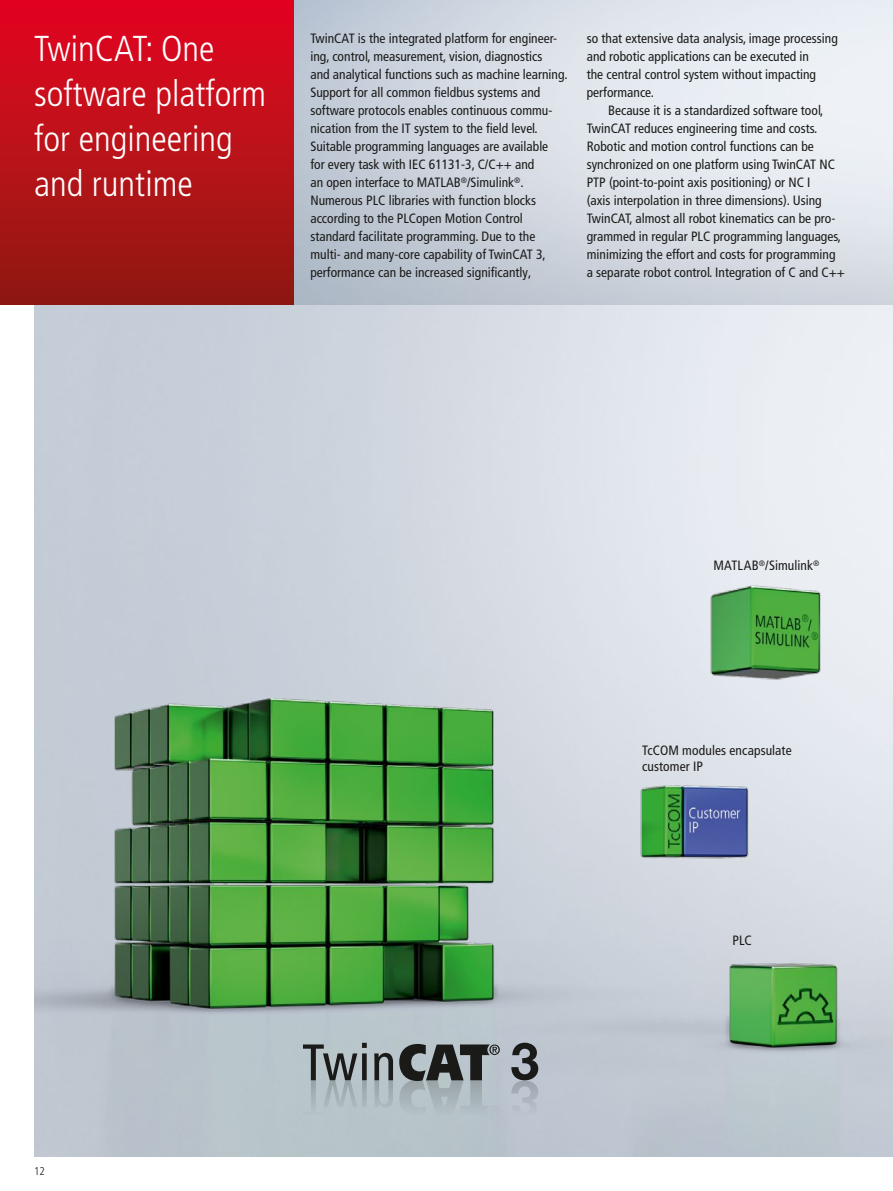
<style>
.page{position:relative;width:893px;height:1191px;background:#fff}
.page>*{position:absolute;margin:0;border:0;box-sizing:border-box;transform-origin:0 0}
.t1{font:300 condensed 36px/45px "Frutiger LT Pro";color:#fff}
.t2{font:condensed 13.5px/18px "Frutiger LT Pro";color:#1a1a18}
.t3{font:300 condensed 11.25px "Frutiger LT Pro";color:#1a1a18}
</style>
<div class="page">
<img style="left:293px;top:0;width:600px;height:288px">
<img style="left:34px;top:288px;width:859px;height:869px">
<svg style="left:399px;top:1044px;width:101px;height:72px;background:#868e92"></svg>
<svg style="left:303px;top:1042px;width:64px;height:76px;background:#9aa5a9"></svg>
<svg style="left:374px;top:1053px;width:19px;height:54px"></svg>
<svg style="left:511px;top:1042px;width:27px;height:76px;background:#8e949b"></svg>
<div style="left:0;top:0;width:293px;height:304px;background:linear-gradient(to bottom,#e50520,#8f1a12)"></div>
<h1 class="t1" style="left:34px;top:26px;width:234px">TwinCAT: One software platform for engineering and runtime</h1>
<p class="t2" style="left:310px;top:29px;width:259px">TwinCAT is the integrated platform for engineer&shy;ing, control, measurement, vision, diagnostics<br>and analytical functions such as machine learning.<br>Support for all common fieldbus systems and software protocols enables continuous commu&shy;nication from the IT system to the field level.<br>Suitable programming languages are available<br>for every task with IEC 61131-3, C/C++ and<br>an open interface to MATLAB<sup>®</sup>/Simulink<sup>®</sup>.<br>Numerous PLC libraries with function blocks according to the PLCopen Motion Control standard facilitate programming. Due to the multi- and many-core capability of TwinCAT 3, performance can be increased significantly,</p>
<p class="t2" style="left:587px;top:29px;width:253px">so that extensive data analysis, image processing and robotic applications can be executed in<br>the central control system without impacting performance.</p>
<p class="t2" style="left:587px;top:101px;width:260px;text-indent:21px">Because it is a standardized software tool, TwinCAT reduces engineering time and costs.<br>Robotic and motion control functions can be synchronized on one platform using TwinCAT NC PTP (point-to-point axis positioning) or NC I<br>(axis interpolation in three dimensions). Using TwinCAT, almost all robot kinematics can be pro&shy;grammed in regular PLC programming languages, minimizing the effort and costs for programming a separate robot control. Integration of C and C++</p>
<p class="t3" style="left:34px;top:1164px;width:13px">12</p>
<p class="t2" style="left:713px;top:557px;width:108px">MATLAB<sup>®</sup>/Simulink<sup>®</sup></p>
<p class="t2" style="left:642px;top:742px;width:151px;line-height:16.2px">TcCOM modules encapsulate customer IP</p>
<p class="t2" style="left:732px;top:931px;width:21px">PLC</p>
</div>
